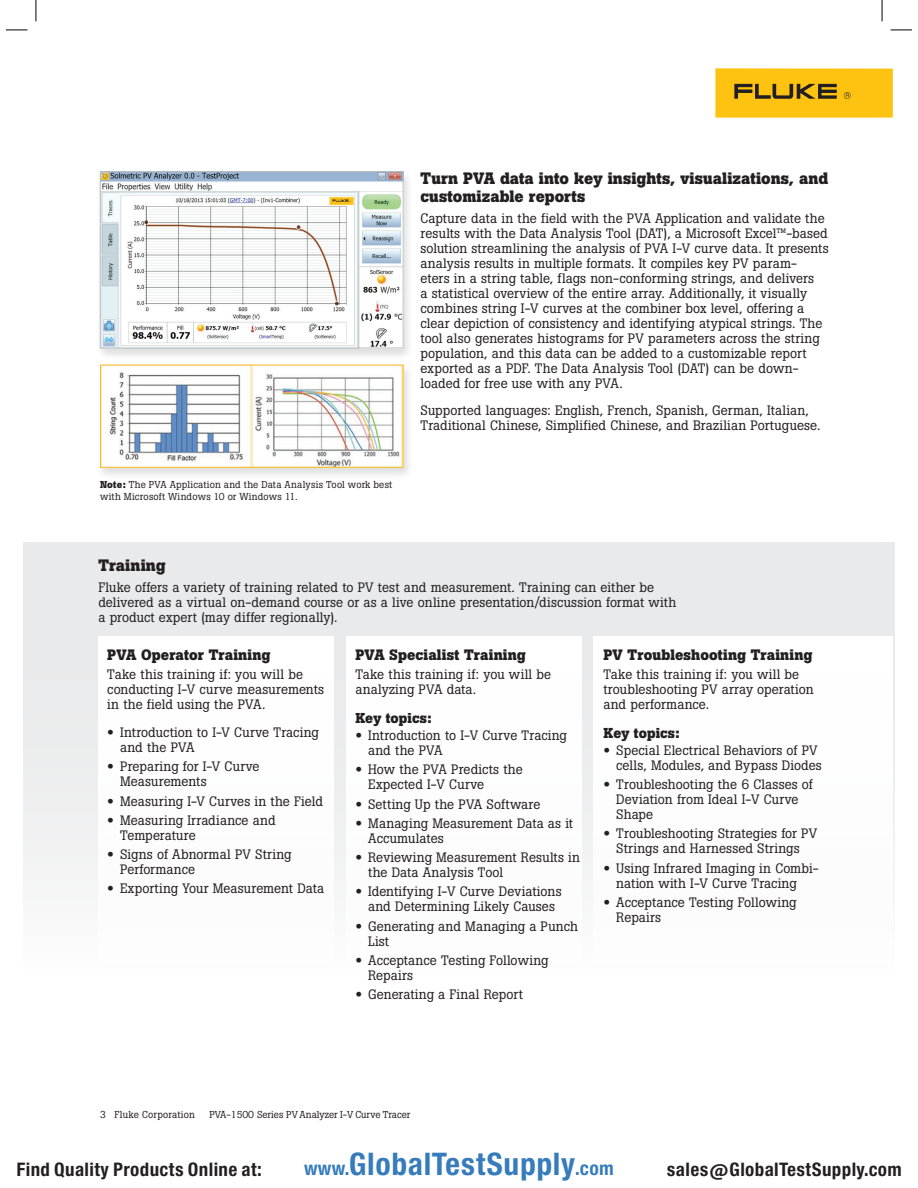
<style>
.page{position:relative;width:918px;height:1188px;background:#fff}
.page>*{position:absolute;margin:0;border:0;box-sizing:border-box;transform-origin:0 0}
.t1{font:29.7px "Europa Gro Nr 2 SBOP Bol Con";letter-spacing:.02em;color:#367bbc}
.t2{font:17.85px "Europa Gro Nr 2 SBOP Bol Con";letter-spacing:.02em;color:#231f20}
.t3{font:700 16.35px/17.9px "Boton Pro";letter-spacing:.005em;color:#231f20}
.t4{font:700 15px "Boton Pro";letter-spacing:.01em;color:#231f20}
.t5{font:700 14.25px "Boton Pro";letter-spacing:.005em;color:#231f20}
.t6{font:13.5px/15px "Boton Pro";letter-spacing:.005em;color:#231f20}
.t7{font:9.9px/12px "Boton Pro";letter-spacing:.01em;color:#231f20}
.s1{font-weight:700}
.s2{font-family:"Helvetica Neue LT Pro";font-weight:700}
.s3{font-size:18.3px}
</style>
<div class="page">
<div style="left:23px;top:543px;width:872px;height:429px;background:#e9eaeb"></div>
<div style="left:98px;top:636px;width:236px;height:422px;background:#fff"></div>
<div style="left:346px;top:636px;width:236px;height:422px;background:#fff"></div>
<div style="left:593px;top:636px;width:300px;height:422px;background:#fff"></div>
<div style="left:96px;top:170px;width:318px;height:191px;background:#231f20;opacity:.15"></div>
<img style="left:102px;top:173px;width:299px;height:173px">
<div style="left:100px;top:171px;width:303px;height:177px;border:1px solid #bcbdc0"></div>
<div style="left:96px;top:363px;width:318px;height:118px;background:#231f20;opacity:.15"></div>
<img style="left:102px;top:367px;width:299px;height:99px">
<div style="left:100px;top:365px;width:303px;height:103px;border:1px solid #fcb828"></div>
<div style="left:715px;top:68px;width:178px;height:50px;background:#fec210"></div>
<svg style="left:734px;top:84px;width:103px;height:15px"></svg>
<svg style="left:844px;top:92px;width:7px;height:7px"></svg>
<svg style="left:6px;top:30px;width:21px;height:1px"></svg>
<svg style="left:891px;top:30px;width:21px;height:1px"></svg>
<svg style="left:36px;top:0;width:1px;height:21px"></svg>
<svg style="left:882px;top:0;width:1px;height:21px"></svg>
<p class="t7" style="left:100px;top:479px;width:294px"><span class="s1">Note:</span> The PVA Application and the Data Analysis Tool work best with Microsoft Windows 10 or Windows 11.</p>
<p class="t3" style="left:421px;top:169px;width:409px">Turn PVA data into key insights, visualizations, and customizable reports</p>
<p class="t6" style="left:421px;top:211px;width:410px">Capture data in the field with the PVA Application and validate the results with the Data Analysis Tool (DAT), a Microsoft Excel™-based solution streamlining the analysis of PVA I-V curve data. It presents analysis results in multiple formats. It compiles key PV param&shy;eters in a string table, flags non-conforming strings, and delivers<br>a statistical overview of the entire array. Additionally, it visually combines string I-V curves at the combiner box level, offering a clear depiction of consistency and identifying atypical strings. The tool also generates histograms for PV parameters across the string population, and this data can be added to a customizable report exported as a PDF. The Data Analysis Tool (DAT) can be down&shy;loaded for free use with any PVA.</p>
<p class="t6" style="left:421px;top:403px;width:401px">Supported languages: English, French, Spanish, German, Italian,<br>Traditional Chinese, Simplified Chinese, and Brazilian Portuguese.</p>
<p class="t3" style="left:98px;top:556px;width:69px">Training</p>
<p class="t6" style="left:98px;top:580px;width:579px">Fluke offers a variety of training related to PV test and measurement. Training can either be delivered as a virtual on-demand course or as a live online presentation/discussion format with a product expert (may differ regionally).</p>
<p class="t4" style="left:107px;top:645px;width:165px">PVA Operator Training</p>
<p class="t6" style="left:107px;top:667px;width:218px">Take this training if: you will be conducting I-V curve measurements in the field using the PVA.</p>
<p class="t6" style="left:120px;top:725px;width:200px;text-indent:-13px"><span class="s2">•</span> Introduction to I-V Curve Tracing and the PVA</p>
<p class="t6" style="left:120px;top:759px;width:141px;text-indent:-13px"><span class="s2">•</span> Preparing for I-V Curve<br>Measurements</p>
<p class="t6" style="left:107px;top:793px;width:217px"><span class="s2">•</span> Measuring I-V Curves in the Field</p>
<p class="t6" style="left:120px;top:813px;width:157px;text-indent:-13px"><span class="s2">•</span> Measuring Irradiance and<br>Temperature</p>
<p class="t6" style="left:120px;top:847px;width:173px;text-indent:-13px"><span class="s2">•</span> Signs of Abnormal PV String<br>Performance</p>
<p class="t6" style="left:107px;top:881px;width:218px"><span class="s2">•</span> Exporting Your Measurement Data</p>
<p class="t4" style="left:355px;top:645px;width:172px">PVA Specialist Training</p>
<p class="t6" style="left:355px;top:667px;width:197px">Take this training if: you will be analyzing PVA data.</p>
<p class="t5" style="left:355px;top:709px;width:78px">Key topics:</p>
<p class="t6" style="left:368px;top:728px;width:200px;text-indent:-13px"><span class="s2">•</span> Introduction to I-V Curve Tracing and the PVA</p>
<p class="t6" style="left:368px;top:762px;width:156px;text-indent:-13px"><span class="s2">•</span> How the PVA Predicts the<br>Expected I-V Curve</p>
<p class="t6" style="left:355px;top:796px;width:187px"><span class="s2">•</span> Setting Up the PVA Software</p>
<p class="t6" style="left:368px;top:816px;width:206px;text-indent:-13px"><span class="s2">•</span> Managing Measurement Data as it<br>Accumulates</p>
<p class="t6" style="left:368px;top:850px;width:213px;text-indent:-13px"><span class="s2">•</span> Reviewing Measurement Results in the Data Analysis Tool</p>
<p class="t6" style="left:355px;top:884px;width:208px;text-align:center"><span class="s2">•</span> Identifying I-V Curve Deviations and Determining Likely Causes</p>
<p class="t6" style="left:368px;top:918px;width:211px;text-indent:-13px"><span class="s2">•</span> Generating and Managing a Punch<br>List</p>
<p class="t6" style="left:368px;top:953px;width:182px;text-indent:-13px"><span class="s2">•</span> Acceptance Testing Following<br>Repairs</p>
<p class="t6" style="left:355px;top:987px;width:169px"><span class="s2">•</span> Generating a Final Report</p>
<p class="t4" style="left:603px;top:645px;width:211px">PV Troubleshooting Training</p>
<p class="t6" style="left:603px;top:667px;width:212px">Take this training if: you will be troubleshooting PV array operation and performance.</p>
<p class="t5" style="left:603px;top:724px;width:78px">Key topics:</p>
<p class="t6" style="left:616px;top:743px;width:207px;text-indent:-13px"><span class="s2">•</span> Special Electrical Behaviors of PV cells, Modules, and Bypass Diodes</p>
<p class="t6" style="left:616px;top:777px;width:198px;text-indent:-13px"><span class="s2">•</span> Troubleshooting the 6 Classes of<br>Deviation from Ideal I-V Curve<br>Shape</p>
<p class="t6" style="left:603px;top:826px;width:215px;text-align:center"><span class="s2">•</span> Troubleshooting Strategies for PV<br>Strings and Harnessed Strings</p>
<p class="t6" style="left:616px;top:861px;width:204px;text-indent:-13px"><span class="s2">•</span> Using Infrared Imaging in Combi&shy;nation with I-V Curve Tracing</p>
<p class="t6" style="left:616px;top:895px;width:182px;text-indent:-13px"><span class="s2">•</span> Acceptance Testing Following<br>Repairs</p>
<p class="t7" style="left:100px;top:1109px;width:96px">3 Fluke Corporation</p>
<p class="t7" style="left:209px;top:1109px;width:202px">PVA-1500 Series PV Analyzer I-V Curve Tracer</p>
<h2 class="t2" style="left:16px;top:1159px;width:247px">Find Quality Products Online at:</h2>
<h1 class="t1" style="left:304px;top:1147px;width:311px"><span class="s3">www.</span>GlobalTestSupply<span class="s3">.com</span></h1>
<h2 class="t2" style="left:667px;top:1159px;width:236px">sales@GlobalTestSupply.com</h2>
</div>
